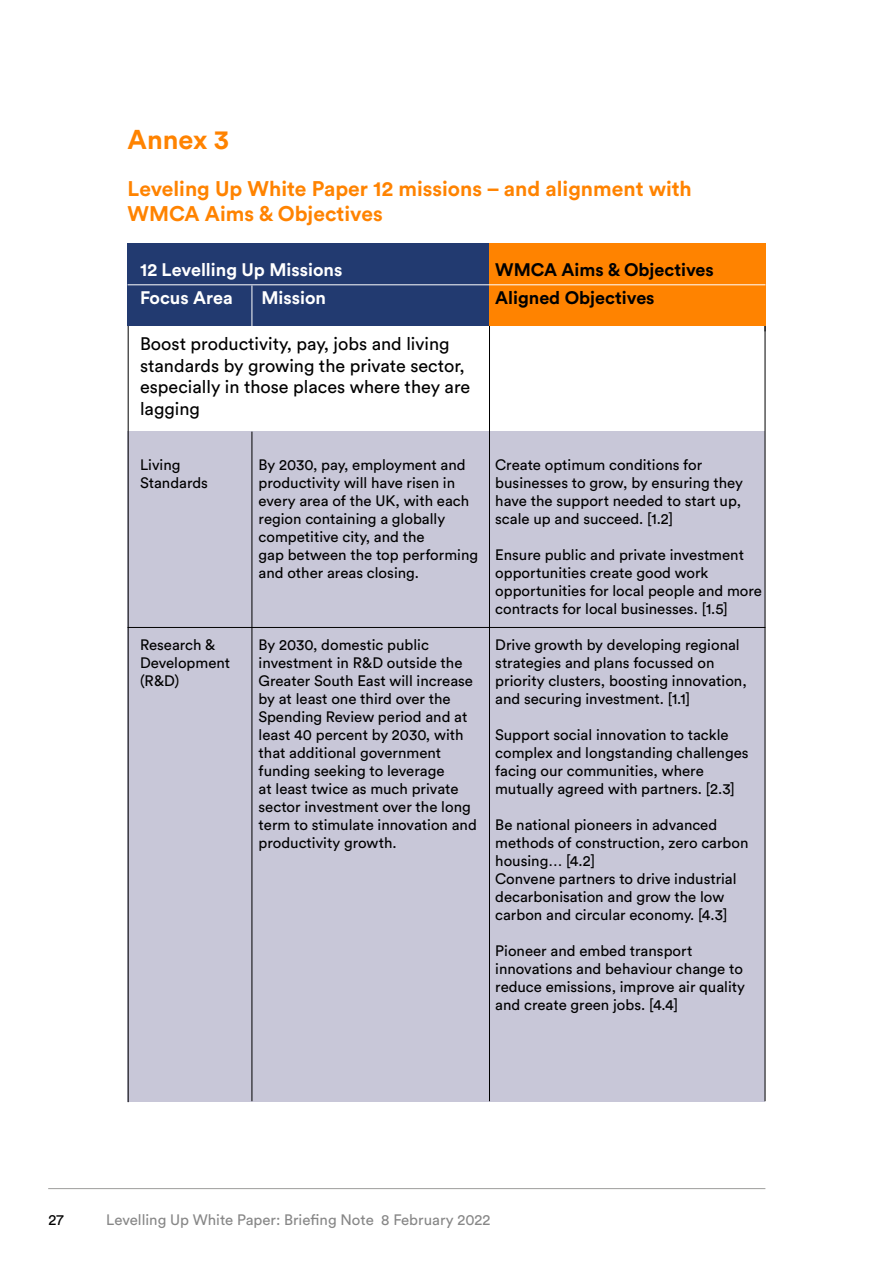
<style>
.page{position:relative;width:893px;height:1263px;background:#fff}
.page>*{position:absolute;margin:0;border:0;box-sizing:border-box;transform-origin:0 0}
.t1{font:700 27px "Circular Std";color:#ff8300}
.t2{font:700 21px/25.2px "Circular Std";color:#ff8300}
.t3{font:18px/21.6px "Circular Std";color:#000}
.t4{font:700 18px "Circular Std";color:#fff}
.t5{font:700 18px "Circular Std";color:#000}
.t6{font:15px/18px "Circular Std";color:#000}
.t7{font:15px "Circular Std";color:#878787}
</style>
<div class="page">
<div style="left:128px;top:432px;width:637px;height:670px;background:#c8c7d8"></div>
<hr style="left:128px;top:627px;width:637px;height:1px;background:#000">
<hr style="left:252px;top:432px;width:1px;height:669px;background:#000">
<hr style="left:128px;top:287px;width:1px;height:815px;background:#000">
<hr style="left:765px;top:244px;width:1px;height:857px;background:#000">
<hr style="left:489px;top:321px;width:1px;height:780px;background:#000">
<div style="left:128px;top:244px;width:362px;height:82px;background:#223a70"></div>
<div style="left:489px;top:244px;width:276px;height:82px;background:#ff8300"></div>
<hr style="left:128px;top:284px;width:637px;height:1px;background:#fff">
<hr style="left:252px;top:285px;width:1px;height:41px;background:#fff">
<hr style="left:48px;top:1188px;width:717px;height:1px;background:#9d9d9c">
<h1 class="t1" style="left:128px;top:122px;width:103px">Annex 3</h1>
<h2 class="t2" style="left:128px;top:176px;width:566px">Leveling Up White Paper 12 missions – and alignment with<br>WMCA Aims &amp; Objectives</h2>
<p class="t4" style="left:140px;top:258px;width:204px">12 Levelling Up Missions</p>
<p class="t5" style="left:495px;top:258px;width:220px">WMCA Aims &amp; Objectives</p>
<p class="t4" style="left:140px;top:286px;width:94px">Focus Area</p>
<p class="t4" style="left:261px;top:286px;width:66px">Mission</p>
<p class="t5" style="left:495px;top:286px;width:161px">Aligned Objectives</p>
<p class="t3" style="left:140px;top:333px;width:332px">Boost productivity, pay, jobs and living standards by growing the private sector, especially in those places where they are lagging</p>
<p class="t6" style="left:140px;top:456px;width:70px">Living<br>Standards</p>
<p class="t6" style="left:140px;top:636px;width:92px">Research &amp;<br>Development (R&amp;D)</p>
<p class="t6" style="left:259px;top:456px;width:221px">By 2030, pay, employment and productivity will have risen in every area of the UK, with each region containing a globally competitive city, and the<br>gap between the top performing and other areas closing.</p>
<p class="t6" style="left:259px;top:636px;width:220px">By 2030, domestic public investment in R&amp;D outside the<br>Greater South East will increase by at least one third over the<br>Spending Review period and at least 40 percent by 2030, with that additional government funding seeking to leverage<br>at least twice as much private sector investment over the long term to stimulate innovation and productivity growth.</p>
<p class="t6" style="left:495px;top:456px;width:249px">Create optimum conditions for businesses to grow, by ensuring they have the support needed to start up, scale up and succeed. [1.2]</p>
<p class="t6" style="left:495px;top:546px;width:268px">Ensure public and private investment opportunities create good work opportunities for local people and more contracts for local businesses. [1.5]</p>
<p class="t6" style="left:495px;top:636px;width:253px">Drive growth by developing regional strategies and plans focussed on priority clusters, boosting innovation, and securing investment. [1.1]</p>
<p class="t6" style="left:495px;top:726px;width:255px">Support social innovation to tackle complex and longstanding challenges facing our communities, where mutually agreed with partners. [2.3]</p>
<p class="t6" style="left:495px;top:816px;width:255px">Be national pioneers in advanced methods of construction, zero carbon housing… [4.2]<br>Convene partners to drive industrial decarbonisation and grow the low carbon and circular economy. [4.3]</p>
<p class="t6" style="left:495px;top:942px;width:251px">Pioneer and embed transport innovations and behaviour change to reduce emissions, improve air quality and create green jobs. [4.4]</p>
<p class="t6" style="left:49px;top:1211px;width:17px">27</p>
<p class="t7" style="left:106px;top:1211px;width:386px">Levelling Up White Paper: Briefing Note 8 February 2022</p>
</div>
